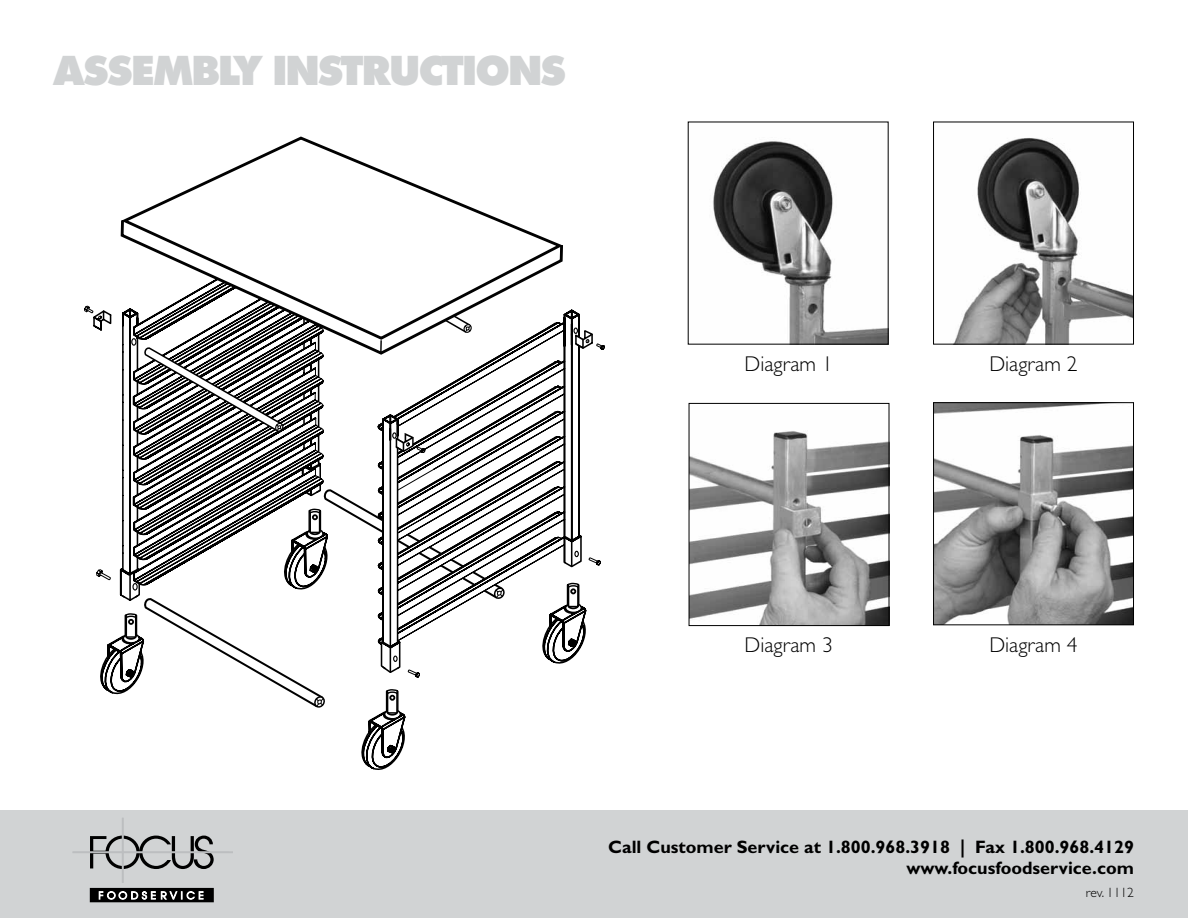
<style>
.page{position:relative;width:1188px;height:918px;background:#fff}
.page>*{position:absolute;margin:0;border:0;box-sizing:border-box;transform-origin:0 0}
.t1{font:800 40.5px "Tempest";color:#d1d3d4}
.t2{font:300 21.45px "Gill Sans";color:#000}
.t3{font:700 18px/21.6px "Gill Sans";color:#000;text-align:right}
.t4{font:300 13.5px "Gill Sans";color:#000}
</style>
<div class="page">
<div style="left:0;top:810px;width:1188px;height:108px;background:#d1d3d4"></div>
<svg style="left:157px;top:137px;width:306px;height:67px"></svg>
<svg style="left:84px;top:204px;width:521px;height:566px"></svg>
<img style="left:691px;top:431px;width:196px;height:193px">
<div style="left:689px;top:403px;width:200px;height:223px;border:1px solid #000"></div>
<img style="left:935px;top:404px;width:197px;height:219px">
<div style="left:933px;top:402px;width:201px;height:223px;border:1px solid #000"></div>
<img style="left:713px;top:141px;width:174px;height:202px">
<img style="left:954px;top:138px;width:178px;height:205px">
<div style="left:933px;top:122px;width:201px;height:223px;border:1px solid #000"></div>
<svg style="left:90px;top:836px;width:124px;height:33px"></svg>
<hr style="left:73px;top:851px;width:159px;height:2px;background:#bcbec0">
<div style="left:90px;top:888px;width:124px;height:14px;background:#000"></div>
<hr style="left:122px;top:818px;width:2px;height:65px;background:#bcbec0">
<svg style="left:98px;top:891px;width:106px;height:9px"></svg>
<h1 class="t1" style="left:54px;top:50px;width:513px">ASSEMBLY INSTRUCTIONS</h1>
<p class="t2" style="left:745px;top:352px;width:90px">Diagram 1</p>
<p class="t2" style="left:989px;top:352px;width:90px">Diagram 2</p>
<p class="t2" style="left:745px;top:633px;width:90px">Diagram 3</p>
<p class="t2" style="left:989px;top:633px;width:90px">Diagram 4</p>
<p class="t3" style="left:608px;top:836px;width:527px">Call Customer Service at 1.800.968.3918 | Fax 1.800.968.4129 www.focusfoodservice.com</p>
<p class="t4" style="left:1086px;top:885px;width:50px">rev. 1112</p>
</div>
